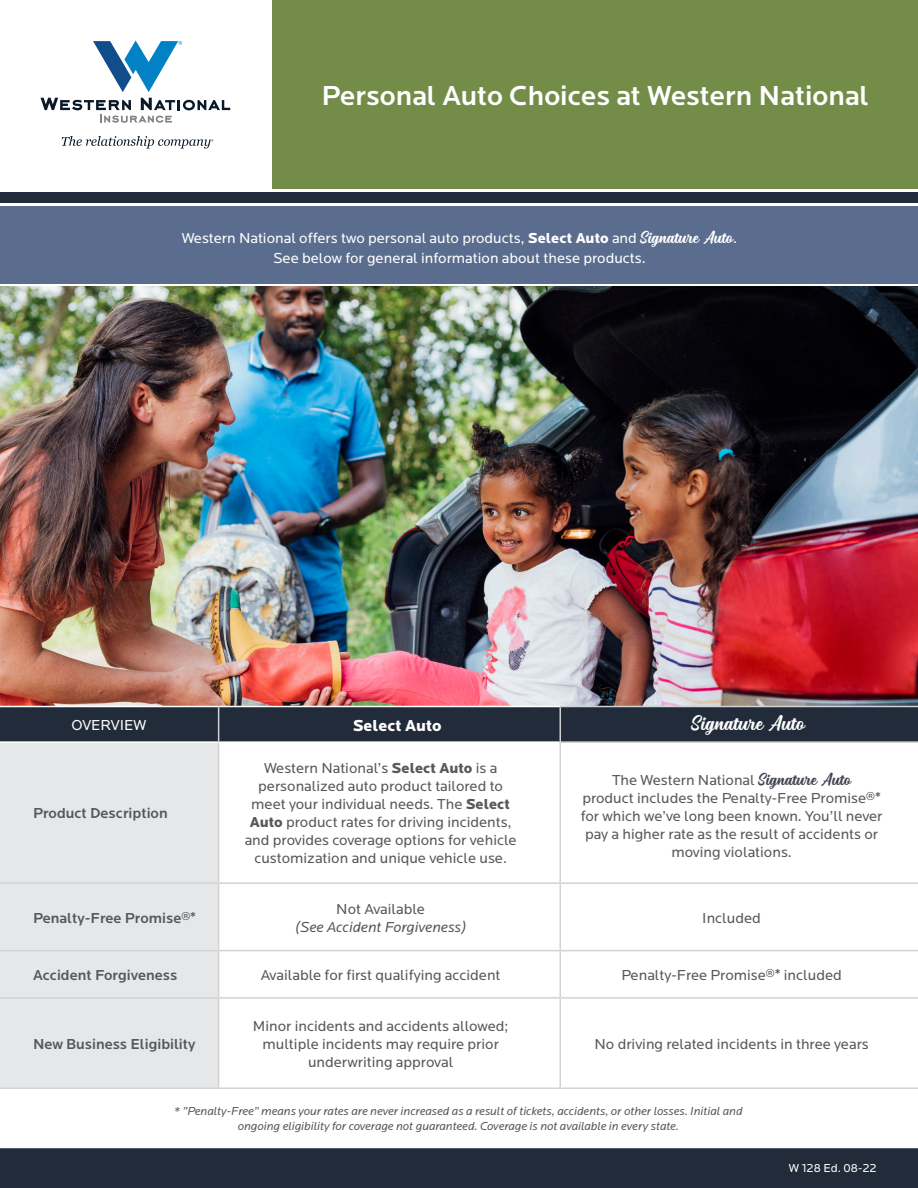
<style>
.page{position:relative;width:918px;height:1188px;background:#fff}
.page>*{position:absolute;margin:0;border:0;box-sizing:border-box;transform-origin:0 0}
.t1{font:500 28.5px "Locator";color:#fff}
.t2{font:16.5px "Mailston";color:#fff}
.t3{font:900 16.5px "Locator";color:#fff}
.t4{font:15px/18px "Locator";color:#57585a;text-align:center}
.For_more_reasons{font:15px "Locator";color:#fff}
.t5{font:500 15px "Locator";color:#57585a}
.t6{font:italic 15px/18px "Locator";color:#57585a;text-align:center}
.t7{font:italic 12px/15px "Locator";color:#57585a;text-align:center}
.Edition{font:12px "Locator";color:#fff}
.s1{font-weight:900}
.s2{font-family:"Mailston";font-size:13.5px}
.s3{font-family:"Mailston";font-size:13.5px;color:#424653}
.s4{font-style:normal}
</style>
<div class="page">
<svg style="left:40px;top:98px;width:190px;height:25px"></svg>
<svg style="left:62px;top:136px;width:151px;height:13px"></svg>
<svg style="left:93px;top:40px;width:89px;height:52px"></svg>
<div style="left:272px;top:0;width:646px;height:189px;background:#738d49"></div>
<div style="left:0;top:192px;width:918px;height:10px;background:#222b39"></div>
<div style="left:0;top:206px;width:918px;height:78px;background:#5b6d8e"></div>
<div style="left:0;top:1148px;width:918px;height:40px;background:#222b39"></div>
<img style="left:0;top:287px;width:918px;height:418px">
<div style="left:1px;top:707px;width:917px;height:34px;background:#222b39"></div>
<div style="left:1px;top:743px;width:217px;height:345px;background:#e6e7e9"></div>
<svg style="left:219px;top:884px;width:699px;height:204px"></svg>
<hr style="left:0;top:743px;width:1px;height:139px;background:#d1d2d4">
<hr style="left:218px;top:743px;width:1px;height:139px;background:#d1d2d4">
<hr style="left:560px;top:742px;width:1px;height:140px;background:#d1d2d4">
<hr style="left:0;top:882px;width:219px;height:2px;background:#d1d2d4">
<hr style="left:0;top:884px;width:1px;height:66px;background:#d1d2d4">
<hr style="left:219px;top:882px;width:341px;height:2px;background:#d1d2d4">
<hr style="left:218px;top:884px;width:1px;height:66px;background:#d1d2d4">
<hr style="left:560px;top:882px;width:358px;height:2px;background:#d1d2d4">
<hr style="left:560px;top:884px;width:1px;height:66px;background:#d1d2d4">
<hr style="left:0;top:950px;width:219px;height:1px;background:#d1d2d4">
<hr style="left:0;top:951px;width:1px;height:46px;background:#d1d2d4">
<hr style="left:219px;top:950px;width:341px;height:1px;background:#d1d2d4">
<hr style="left:218px;top:951px;width:1px;height:46px;background:#d1d2d4">
<hr style="left:560px;top:950px;width:358px;height:1px;background:#d1d2d4">
<hr style="left:560px;top:951px;width:1px;height:46px;background:#d1d2d4">
<hr style="left:0;top:997px;width:219px;height:2px;background:#d1d2d4">
<hr style="left:0;top:999px;width:1px;height:89px;background:#d1d2d4">
<hr style="left:219px;top:997px;width:341px;height:2px;background:#d1d2d4">
<hr style="left:218px;top:999px;width:1px;height:89px;background:#d1d2d4">
<hr style="left:560px;top:997px;width:358px;height:2px;background:#d1d2d4">
<hr style="left:560px;top:999px;width:1px;height:89px;background:#d1d2d4">
<hr style="left:0;top:1088px;width:219px;height:1px;background:#d1d2d4">
<hr style="left:219px;top:1088px;width:341px;height:1px;background:#d1d2d4">
<hr style="left:560px;top:1088px;width:358px;height:1px;background:#d1d2d4">
<hr style="left:218px;top:707px;width:1px;height:34px;background:#d1d2d4">
<hr style="left:560px;top:706px;width:358px;height:1px;background:#d1d2d4">
<hr style="left:561px;top:741px;width:357px;height:2px;background:#d1d2d4">
<hr style="left:560px;top:707px;width:1px;height:35px;background:#d1d2d4">
<p class="t1" style="left:321px;top:80px;width:549px">Personal Auto Choices at Western National</p>
<p class="For_more_reasons" style="left:182px;top:230px;width:557px">Western National offers two personal auto products, <span class="s1">Select Auto</span> and <span class="s2">Signature Auto</span>.</p>
<p class="For_more_reasons" style="left:273px;top:250px;width:374px">See below for general information about these products.</p>
<p class="For_more_reasons" style="left:72px;top:717px;width:76px">OVERVIEW</p>
<p class="t3" style="left:353px;top:715px;width:90px">Select Auto</p>
<p class="t2" style="left:691px;top:715px;width:115px">Signature Auto</p>
<p class="t5" style="left:33px;top:805px;width:136px">Product Description</p>
<p class="t4" style="left:245px;top:760px;width:273px">Western National’s <span class="s1">Select Auto</span> is a personalized auto product tailored to meet your individual needs. The <span class="s1">Select Auto</span> product rates for driving incidents, and provides coverage options for vehicle customization and unique vehicle use.</p>
<p class="t4" style="left:581px;top:771px;width:303px">The Western National <span class="s3">Signature Auto<br></span>product includes the Penalty-Free Promise<sup>®* </sup>for which we’ve long been known. You’ll never pay a higher rate as the result of accidents or moving violations.</p>
<p class="t5" style="left:33px;top:909px;width:165px">Penalty-Free Promise<sup>®*</sup></p>
<p class="t6" style="left:295px;top:900px;width:173px"><span class="s4">Not Available<br></span>(See Accident Forgiveness)</p>
<p class="t4" style="left:702px;top:909px;width:60px">Included</p>
<p class="t5" style="left:33px;top:967px;width:146px">Accident Forgiveness</p>
<p class="t4" style="left:261px;top:966px;width:241px">Available for first qualifying accident</p>
<p class="t4" style="left:621px;top:966px;width:222px">Penalty-Free Promise<sup>®*</sup> included</p>
<p class="t5" style="left:33px;top:1035px;width:164px">New Business Eligibility</p>
<p class="t4" style="left:253px;top:1017px;width:257px">Minor incidents and accidents allowed; multiple incidents may require prior underwriting approval</p>
<p class="t4" style="left:595px;top:1035px;width:276px">No driving related incidents in three years</p>
<p class="t7" style="left:174px;top:1104px;width:570px">* ”Penalty-Free” means your rates are never increased as a result of tickets, accidents, or other losses. Initial and ongoing eligibility for coverage not guaranteed. Coverage is not available in every state.</p>
<p class="Edition" style="left:789px;top:1162px;width:89px">W 128 Ed. 08-22</p>
</div>
